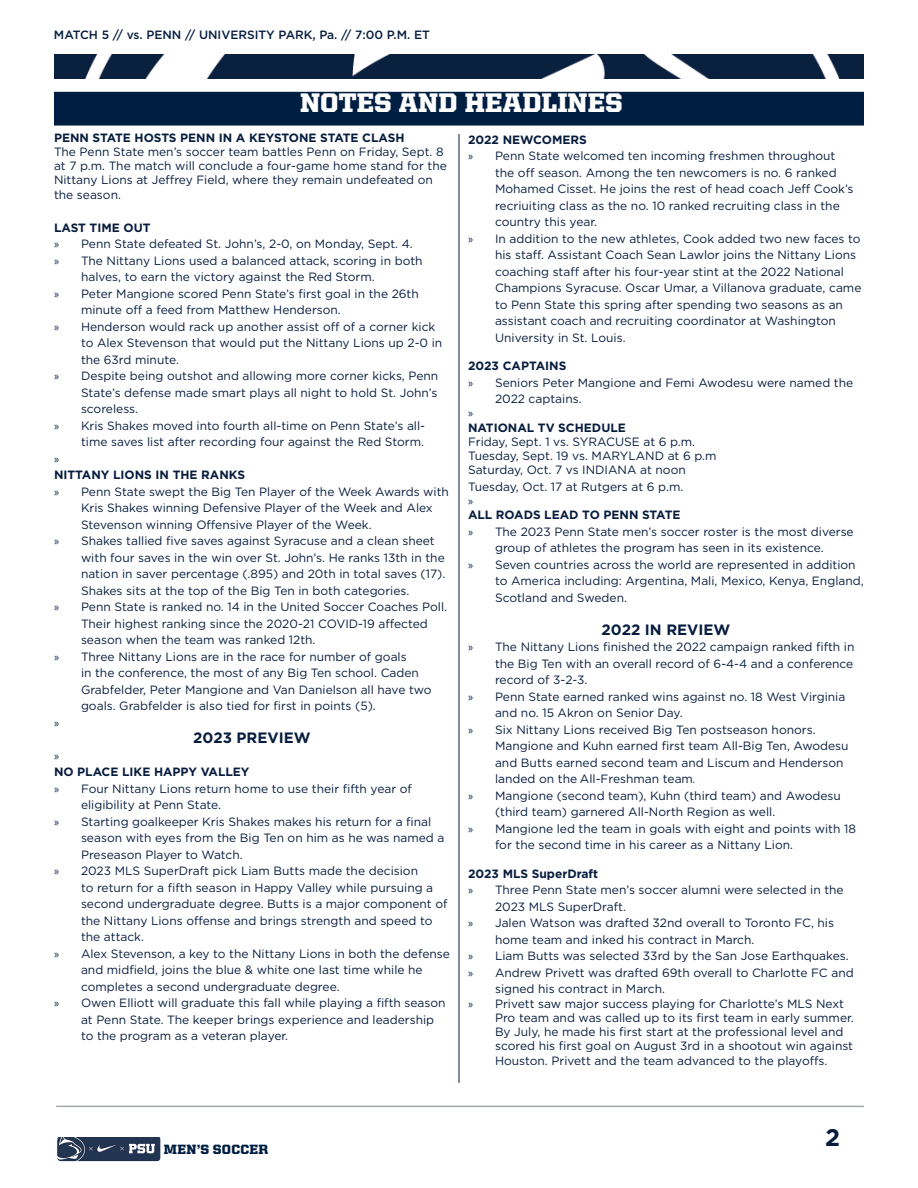
<style>
.page{position:relative;width:918px;height:1188px;background:#fff}
.page>*{position:absolute;margin:0;border:0;box-sizing:border-box;transform-origin:0 0}
.t1{font:900 27px "United Serif Reg";color:#fff}
.t2{font:700 24px "Gotham";color:#081d3e}
.t3{font:700 15px "Gotham";color:#081d3e}
.t4{font:900 13.5px "United Serif Reg";letter-spacing:.025em;color:#001e41}
.t5{font:12px/16.5px "Gotham";color:#081d3e}
.t6{font:700 12px "Gotham";color:#081d3e}
.t7{font:500 12px "Gotham";color:#081d3e}
.t8{font:12px "Myriad Pro";color:#081d3e}
.s1{font-family:"Myriad Pro"}
.s2{font-weight:700}
</style>
<div class="page">
<hr style="left:56px;top:1106px;width:808px;height:1px;background:#a2aaad">
<img style="left:54px;top:54px;width:810px;height:25px">
<img style="left:57px;top:1138px;width:104px;height:24px">
<hr style="left:459px;top:134px;width:1px;height:949px;background:#001e41">
<div style="left:54px;top:92px;width:810px;height:34px;background:#001e41;border:2px solid #001e41"></div>
<p class="t7" style="left:54px;top:27px;width:377px">MATCH 5 // vs. PENN // UNIVERSITY PARK, Pa. // 7:00 P.M. ET</p>
<p class="t1" style="left:300px;top:88px;width:324px">NOTES AND HEADLINES</p>
<p class="t6" style="left:468px;top:131px;width:120px">2022 NEWCOMERS</p>
<p class="t5" style="left:495px;top:147px;width:360px;text-indent:-27px"><span class="s1">»</span> Penn State welcomed ten incoming freshmen throughout the off season. Among the ten newcomers is no. 6 ranked Mohamed Cisset. He joins the rest of head coach Jeff Cook’s recriuiting class as the no. 10 ranked recruiting class in the country this year.</p>
<p class="t5" style="left:495px;top:230px;width:368px;text-indent:-27px"><span class="s1">»</span> In addition to the new athletes, Cook added two new faces to his staff. Assistant Coach Sean Lawlor joins the Nittany Lions coaching staff after his four-year stint at the 2022 National Champions Syracuse. Oscar Umar, a Villanova graduate, came to Penn State this spring after spending two seasons as an assistant coach and recruiting coordinator at Washington University in St. Louis.</p>
<p class="t6" style="left:468px;top:358px;width:100px">2023 CAPTAINS</p>
<p class="t5" style="left:495px;top:374px;width:360px;text-indent:-27px"><span class="s1">»</span> Seniors Peter Mangione and Femi Awodesu were named the<br>2022 captains.</p>
<p class="t8" style="left:468px;top:406px;width:7px">»</p>
<p class="t5" style="left:468px;top:420px;width:229px;line-height:14.2px"><span class="s2">NATIONAL TV SCHEDULE<br></span>Friday, Sept. 1 vs. SYRACUSE at 6 p.m.</p>
<p class="t5" style="left:468px;top:447px;width:250px">Tuesday, Sept. 19 vs. MARYLAND at 6 p.m</p>
<p class="t5" style="left:468px;top:462px;width:219px">Saturday, Oct. 7 vs INDIANA at noon</p>
<p class="t5" style="left:468px;top:478px;width:217px">Tuesday, Oct. 17 at Rutgers at 6 p.m.</p>
<p class="t8" style="left:468px;top:494px;width:7px">»</p>
<p class="t6" style="left:468px;top:507px;width:214px">ALL ROADS LEAD TO PENN STATE</p>
<p class="t5" style="left:468px;top:523px;width:387px;text-align:center"><span class="s1">»</span> The 2023 Penn State men’s soccer roster is the most diverse group of athletes the program has seen in its existence.</p>
<p class="t5" style="left:495px;top:556px;width:370px;text-indent:-27px"><span class="s1">»</span> Seven countries across the world are represented in addition to America including: Argentina, Mali, Mexico, Kenya, England,<br>Scotland and Sweden.</p>
<p class="t3" style="left:602px;top:620px;width:130px">2022 IN REVIEW</p>
<p class="t5" style="left:495px;top:639px;width:361px;text-align:justify;text-indent:-27px"><span class="s1">»</span> The Nittany Lions finished the 2022 campaign ranked fifth in the Big Ten with an overall record of 6-4-4 and a conference record of 3-2-3.</p>
<p class="t5" style="left:495px;top:688px;width:352px;text-indent:-27px"><span class="s1">»</span> Penn State earned ranked wins against no. 18 West Virginia and no. 15 Akron on Senior Day.</p>
<p class="t5" style="left:495px;top:721px;width:355px;text-indent:-27px"><span class="s1">»</span> Six Nittany Lions received Big Ten postseason honors.<br>Mangione and Kuhn earned first team All-Big Ten, Awodesu and Butts earned second team and Liscum and Henderson landed on the All-Freshman team.</p>
<p class="t5" style="left:495px;top:787px;width:347px;text-indent:-27px"><span class="s1">»</span> Mangione (second team), Kuhn (third team) and Awodesu (third team) garnered All-North Region as well.</p>
<p class="t5" style="left:495px;top:820px;width:362px;text-indent:-27px"><span class="s1">»</span> Mangione led the team in goals with eight and points with 18 for the second time in his career as a Nittany Lion.</p>
<p class="t6" style="left:468px;top:866px;width:132px">2023 MLS SuperDraft</p>
<p class="t5" style="left:495px;top:882px;width:350px;text-indent:-27px"><span class="s1">»</span> Three Penn State men’s soccer alumni were selected in the<br>2023 MLS SuperDraft.</p>
<p class="t5" style="left:495px;top:915px;width:341px;text-indent:-27px"><span class="s1">»</span> Jalen Watson was drafted 32nd overall to Toronto FC, his home team and inked his contract in March.</p>
<p class="t5" style="left:468px;top:948px;width:382px"><span class="s1">»</span> Liam Butts was selected 33rd by the San Jose Earthquakes.</p>
<p class="t5" style="left:495px;top:964px;width:360px;text-indent:-27px"><span class="s1">»</span> Andrew Privett was drafted 69th overall to Charlotte FC and signed his contract in March.</p>
<p class="t5" style="left:495px;top:996px;width:360px;line-height:14.2px;text-indent:-27px"><span class="s1">»</span> Privett saw major success playing for Charlotte’s MLS Next Pro team and was called up to its first team in early summer.<br>By July, he made his first start at the professional level and scored his first goal on August 3rd in a shootout win against Houston. Privett and the team advanced to the playoffs.</p>
<p class="t5" style="left:54px;top:130px;width:394px;line-height:14.2px"><span class="s2">PENN STATE HOSTS PENN IN A KEYSTONE STATE CLASH<br></span>The Penn State men’s soccer team battles Penn on Friday, Sept. 8 at 7 p.m. The match will conclude a four-game home stand for the Nittany Lions at Jeffrey Field, where they remain undefeated on the season.</p>
<p class="t6" style="left:54px;top:219px;width:98px">LAST TIME OUT</p>
<p class="t5" style="left:54px;top:235px;width:360px"><span class="s1">»</span> Penn State defeated St. John’s, 2-0, on Monday, Sept. 4.</p>
<p class="t5" style="left:81px;top:252px;width:343px;text-indent:-27px"><span class="s1">»</span> The Nittany Lions used a balanced attack, scoring in both halves, to earn the victory against the Red Storm.</p>
<p class="t5" style="left:81px;top:285px;width:339px;text-indent:-27px"><span class="s1">»</span> Peter Mangione scored Penn State’s first goal in the 26th minute off a feed from Matthew Henderson.</p>
<p class="t5" style="left:81px;top:318px;width:363px;text-indent:-27px"><span class="s1">»</span> Henderson would rack up another assist off of a corner kick to Alex Stevenson that would put the Nittany Lions up 2-0 in the 63rd minute.</p>
<p class="t5" style="left:81px;top:367px;width:359px;text-align:justify;text-indent:-27px"><span class="s1">»</span> Despite being outshot and allowing more corner kicks, Penn State’s defense made smart plays all night to hold St. John’s scoreless.</p>
<p class="t5" style="left:54px;top:417px;width:373px;text-align:right"><span class="s1">»</span> Kris Shakes moved into fourth all-time on Penn State’s all&shy;time saves list after recording four against the Red Storm.</p>
<p class="t8" style="left:54px;top:451px;width:7px">»</p>
<p class="t6" style="left:54px;top:467px;width:193px">NITTANY LIONS IN THE RANKS</p>
<p class="t5" style="left:81px;top:483px;width:370px;text-indent:-27px"><span class="s1">»</span> Penn State swept the Big Ten Player of the Week Awards with<br>Kris Shakes winning Defensive Player of the Week and Alex<br>Stevenson winning Offensive Player of the Week.</p>
<p class="t5" style="left:81px;top:532px;width:366px;text-indent:-27px"><span class="s1">»</span> Shakes tallied five saves against Syracuse and a clean sheet with four saves in the win over St. John’s. He ranks 13th in the nation in saver percentage (.895) and 20th in total saves (17).<br>Shakes sits at the top of the Big Ten in both categories.</p>
<p class="t5" style="left:81px;top:598px;width:368px;text-indent:-27px"><span class="s1">»</span> Penn State is ranked no. 14 in the United Soccer Coaches Poll.<br>Their highest ranking since the 2020-21 COVID-19 affected season when the team was ranked 12th.</p>
<p class="t5" style="left:81px;top:648px;width:352px;text-indent:-27px"><span class="s1">»</span> Three Nittany Lions are in the race for number of goals<br>in the conference, the most of any Big Ten school. Caden Grabfelder, Peter Mangione and Van Danielson all have two goals. Grabfelder is also tied for first in points (5).</p>
<p class="t8" style="left:54px;top:715px;width:7px">»</p>
<p class="t3" style="left:193px;top:728px;width:119px">2023 PREVIEW</p>
<p class="t8" style="left:54px;top:748px;width:7px">»</p>
<p class="t6" style="left:54px;top:764px;width:197px">NO PLACE LIKE HAPPY VALLEY</p>
<p class="t5" style="left:81px;top:780px;width:333px;text-indent:-27px"><span class="s1">»</span> Four Nittany Lions return home to use their fifth year of eligibility at Penn State.</p>
<p class="t5" style="left:81px;top:813px;width:365px;text-indent:-27px"><span class="s1">»</span> Starting goalkeeper Kris Shakes makes his return for a final season with eyes from the Big Ten on him as he was named a<br>Preseason Player to Watch.</p>
<p class="t5" style="left:81px;top:862px;width:368px;text-indent:-27px"><span class="s1">»</span> 2023 MLS SuperDraft pick Liam Butts made the decision<br>to return for a fifth season in Happy Valley while pursuing a second undergraduate degree. Butts is a major component of the Nittany Lions offense and brings strength and speed to the attack.</p>
<p class="t5" style="left:81px;top:945px;width:370px;text-indent:-27px"><span class="s1">»</span> Alex Stevenson, a key to the Nittany Lions in both the defense and midfield, joins the blue &amp; white one last time while he completes a second undergraduate degree.</p>
<p class="t5" style="left:81px;top:994px;width:366px;text-indent:-27px"><span class="s1">»</span> Owen Elliott will graduate this fall while playing a fifth season at Penn State. The keeper brings experience and leadership to the program as a veteran player.</p>
<p class="t4" style="left:164px;top:1142px;width:106px">MEN’S SOCCER</p>
<h2 class="t2" style="left:825px;top:1122px;width:16px">2</h2>
</div>
